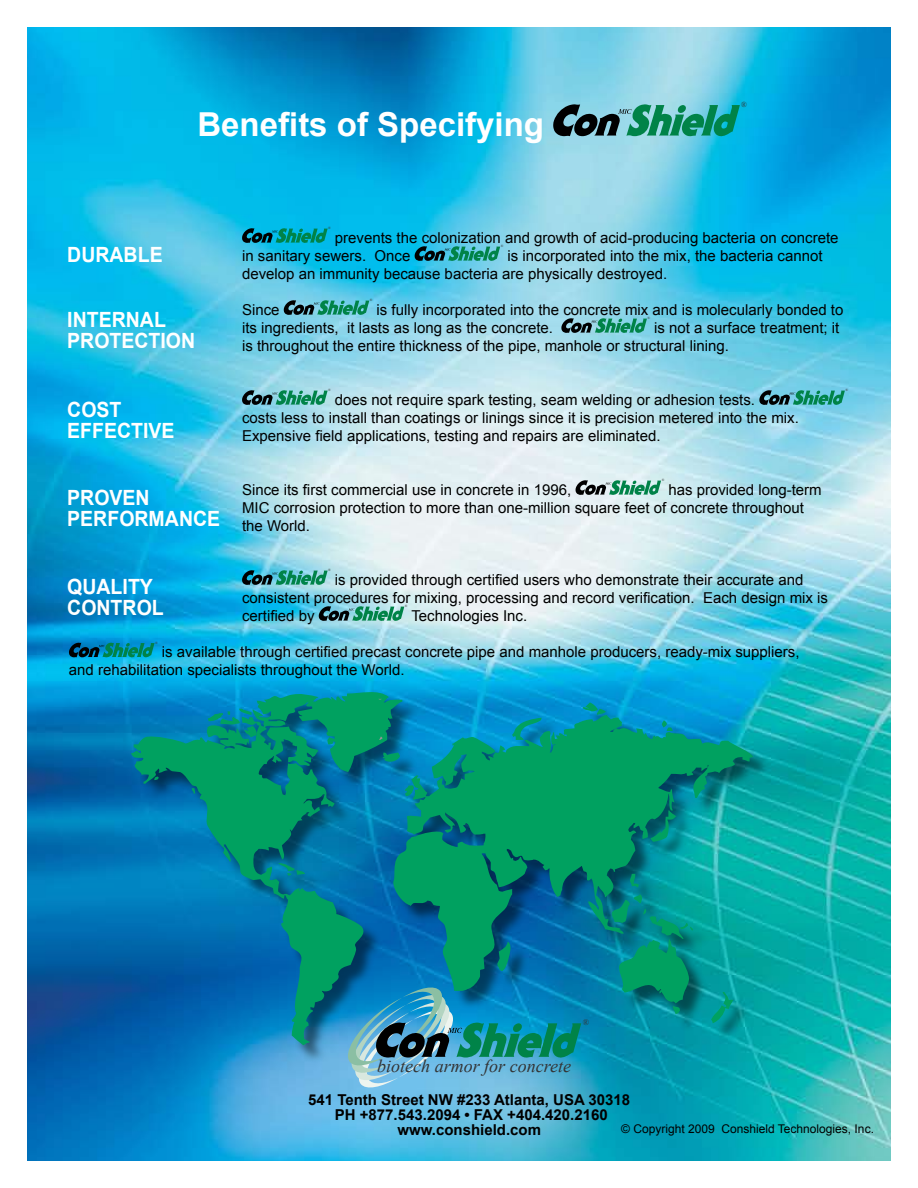
<style>
.page{position:relative;width:918px;height:1188px;background:#fff}
.page>*{position:absolute;margin:0;border:0;box-sizing:border-box;transform-origin:0 0}
.t1{font:700 33px "Arial";color:#fff}
.t2{font:700 21px/21px "Arial";color:#fff;scale:.93 1}
.t3{font:italic 18px "Times New Roman";color:#333435}
.t4{font:15px/18px "Arial";color:#000}
.t5{font:700 15px/15px "Arial";color:#000;text-align:center}
.t6{font:12px "Arial";color:#000}
.t7{font:8.4px "Times New Roman";color:#333435}
.t8{font:7.65px "Times New Roman";color:#333435}
.t9{font:3.45px "Times New Roman";color:#333435}
</style>
<div class="page">
<img style="left:27px;top:27px;width:864px;height:1134px">
<svg style="left:343px;top:1065px;width:238px;height:26px;background:#73bee2"></svg>
<div style="left:133px;top:694px;width:639px;height:371px;background:#000;opacity:.5"></div>
<svg style="left:131px;top:688px;width:271px;height:357px;background:#027e99"></svg>
<svg style="left:583px;top:702px;width:23px;height:13px"></svg>
<svg style="left:208px;top:709px;width:49px;height:28px"></svg>
<svg style="left:379px;top:736px;width:4px;height:4px"></svg>
<svg style="left:383px;top:752px;width:10px;height:11px"></svg>
<svg style="left:154px;top:777px;width:5px;height:3px"></svg>
<svg style="left:192px;top:788px;width:3px;height:6px"></svg>
<svg style="left:393px;top:715px;width:360px;height:277px;background:#029086"></svg>
<svg style="left:278px;top:863px;width:27px;height:13px"></svg>
<svg style="left:630px;top:874px;width:9px;height:13px"></svg>
<svg style="left:495px;top:942px;width:16px;height:29px"></svg>
<svg style="left:611px;top:894px;width:82px;height:120px;background:#018d7f"></svg>
<svg style="left:711px;top:992px;width:22px;height:31px"></svg>
<svg style="left:553px;top:104px;width:187px;height:34px;background:#3f928a"></svg>
<svg style="left:242px;top:228px;width:86px;height:16px"></svg>
<svg style="left:415px;top:246px;width:85px;height:16px"></svg>
<svg style="left:284px;top:300px;width:85px;height:16px"></svg>
<svg style="left:561px;top:318px;width:86px;height:16px"></svg>
<svg style="left:242px;top:390px;width:86px;height:16px"></svg>
<svg style="left:759px;top:390px;width:86px;height:16px"></svg>
<svg style="left:576px;top:480px;width:85px;height:16px"></svg>
<svg style="left:242px;top:570px;width:86px;height:16px"></svg>
<svg style="left:319px;top:606px;width:85px;height:16px"></svg>
<svg style="left:69px;top:643px;width:86px;height:15px"></svg>
<h1 class="t1" style="left:197px;top:106px;width:348px">Benefits of Specifying</h1>
<p class="t8" style="left:741px;top:100px;width:7px">®</p>
<p class="t9" style="left:328px;top:226px;width:4px">®</p>
<p class="t4" style="left:242px;top:229px;width:598px;text-indent:93px">prevents the colonization and growth of acid-producing bacteria on concrete in sanitary sewers. Once</p>
<p class="t9" style="left:501px;top:244px;width:4px">®</p>
<p class="t4" style="left:242px;top:247px;width:582px;text-indent:265px">is incorporated into the mix, the bacteria cannot develop an immunity because bacteria are physically destroyed.</p>
<p class="t4" style="left:242px;top:301px;width:39px">Since</p>
<h2 class="t2" style="left:67px;top:244px;width:104px">DURABLE</h2>
<p class="t9" style="left:370px;top:298px;width:4px">®</p>
<p class="t4" style="left:242px;top:301px;width:603px;text-indent:135px">is fully incorporated into the concrete mix and is molecularly bonded to its ingredients, it lasts as long as the concrete.</p>
<h2 class="t2" style="left:67px;top:309px;width:139px">INTERNAL<br>PROTECTION</h2>
<p class="t9" style="left:648px;top:316px;width:4px">®</p>
<p class="t4" style="left:242px;top:319px;width:599px;text-indent:412px">is not a surface treatment; it is throughout the entire thickness of the pipe, manhole or structural lining.</p>
<p class="t9" style="left:328px;top:388px;width:4px">®</p>
<p class="t4" style="left:335px;top:391px;width:422px">does not require spark testing, seam welding or adhesion tests.</p>
<p class="t9" style="left:846px;top:388px;width:4px">®</p>
<h2 class="t2" style="left:67px;top:399px;width:117px">COST<br>EFFECTIVE</h2>
<p class="t4" style="left:242px;top:409px;width:558px">costs less to install than coatings or linings since it is precision metered into the mix.<br>Expensive field applications, testing and repairs are eliminated.</p>
<p class="t4" style="left:242px;top:481px;width:331px">Since its first commercial use in concrete in 1996,</p>
<p class="t9" style="left:662px;top:478px;width:4px">®</p>
<p class="t4" style="left:242px;top:481px;width:581px;text-indent:426px">has provided long-term<br>MIC corrosion protection to more than one-million square feet of concrete throughout the World.</p>
<p class="t9" style="left:328px;top:568px;width:4px">®</p>
<p class="t4" style="left:242px;top:571px;width:588px;text-indent:93px">is provided through certified users who demonstrate their accurate and consistent procedures for mixing, processing and record verification. Each design mix is certified by</p>
<h2 class="t2" style="left:67px;top:487px;width:166px">PROVEN<br>PERFORMANCE</h2>
<h2 class="t2" style="left:67px;top:576px;width:105px">QUALITY<br>CONTROL</h2>
<p class="t9" style="left:155px;top:641px;width:4px">®</p>
<p class="t4" style="left:69px;top:643px;width:732px;text-indent:93px">is available through certified precast concrete pipe and manhole producers, ready-mix suppliers, and rehabilitation specialists throughout the World.</p>
<p class="t9" style="left:405px;top:604px;width:4px">®</p>
<p class="t4" style="left:411px;top:607px;width:117px">Technologies Inc.</p>
<p class="t7" style="left:583px;top:1017px;width:8px">®</p>
<p class="t3" style="left:377px;top:1056px;width:195px">biotech armor for concrete</p>
<p class="t5" style="left:308px;top:1092px;width:324px">541 Tenth Street NW #233 Atlanta, USA 30318<br>PH +877.543.2094 • FAX +404.420.2160 www.conshield.com</p>
<p class="t6" style="left:621px;top:1123px;width:254px">© Copyright 2009 Conshield Technologies, Inc.</p>
</div>
